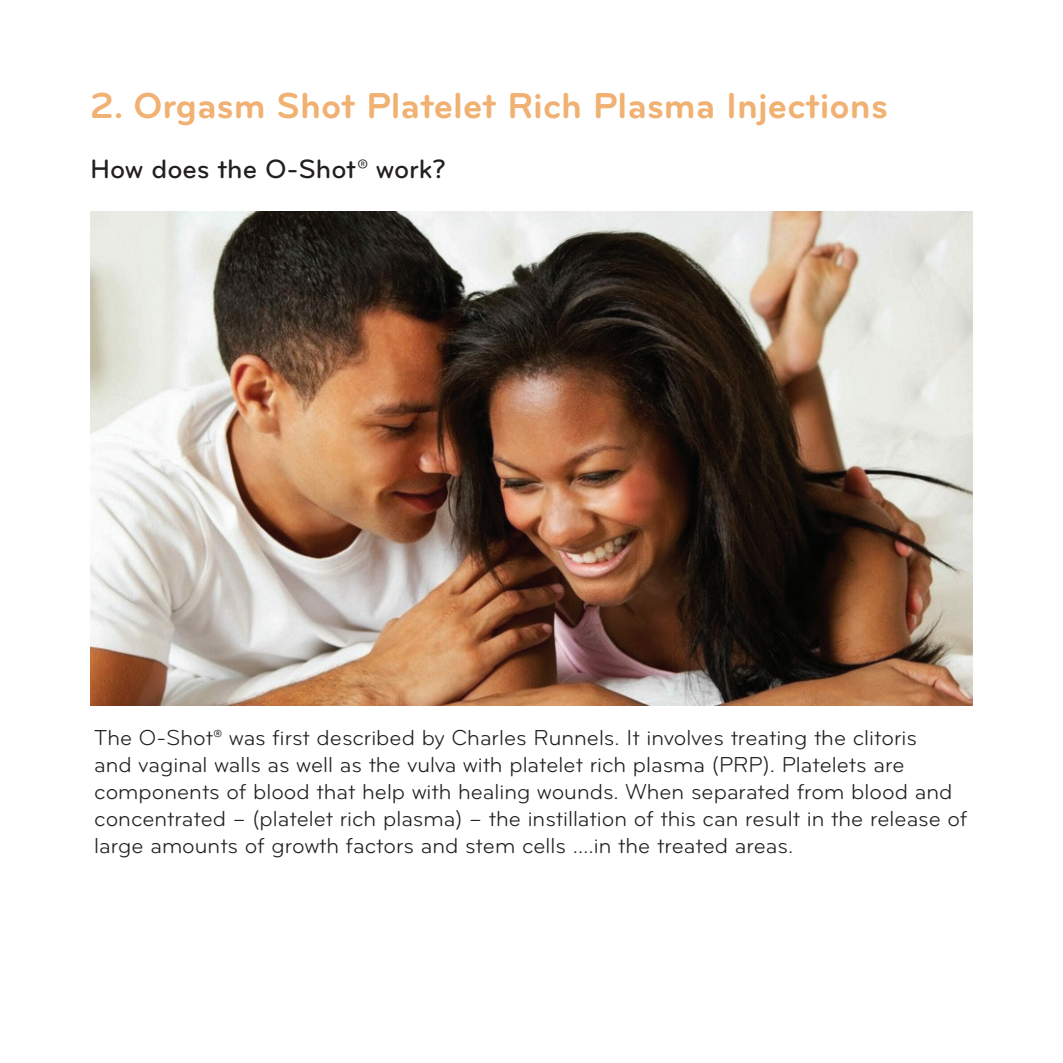
<style>
.page{position:relative;width:1063px;height:1063px;background:#fff}
.page>*{position:absolute;margin:0;border:0;box-sizing:border-box;transform-origin:0 0}
.t1{font:700 37.5px "Bryant Pro";color:#f1b173}
.t2{font:500 27.5px "Bryant Pro";color:#231f20}
.t3{font:22.5px/27px "Bryant Pro";color:#231f20}
</style>
<div class="page">
<img style="left:90px;top:211px;width:883px;height:494px">
<h1 class="t1" style="left:90px;top:82px;width:800px">2. Orgasm Shot Platelet Rich Plasma Injections</h1>
<p class="t2" style="left:90px;top:152px;width:357px">How does the O-Shot® work?</p>
<p class="t3" style="left:94px;top:724px;width:875px">The O-Shot® was first described by Charles Runnels. It involves treating the clitoris<br>and vaginal walls as well as the vulva with platelet rich plasma (PRP). Platelets are components of blood that help with healing wounds. When separated from blood and concentrated – (platelet rich plasma) – the instillation of this can result in the release of large amounts of growth factors and stem cells ….in the treated areas.</p>
</div>
